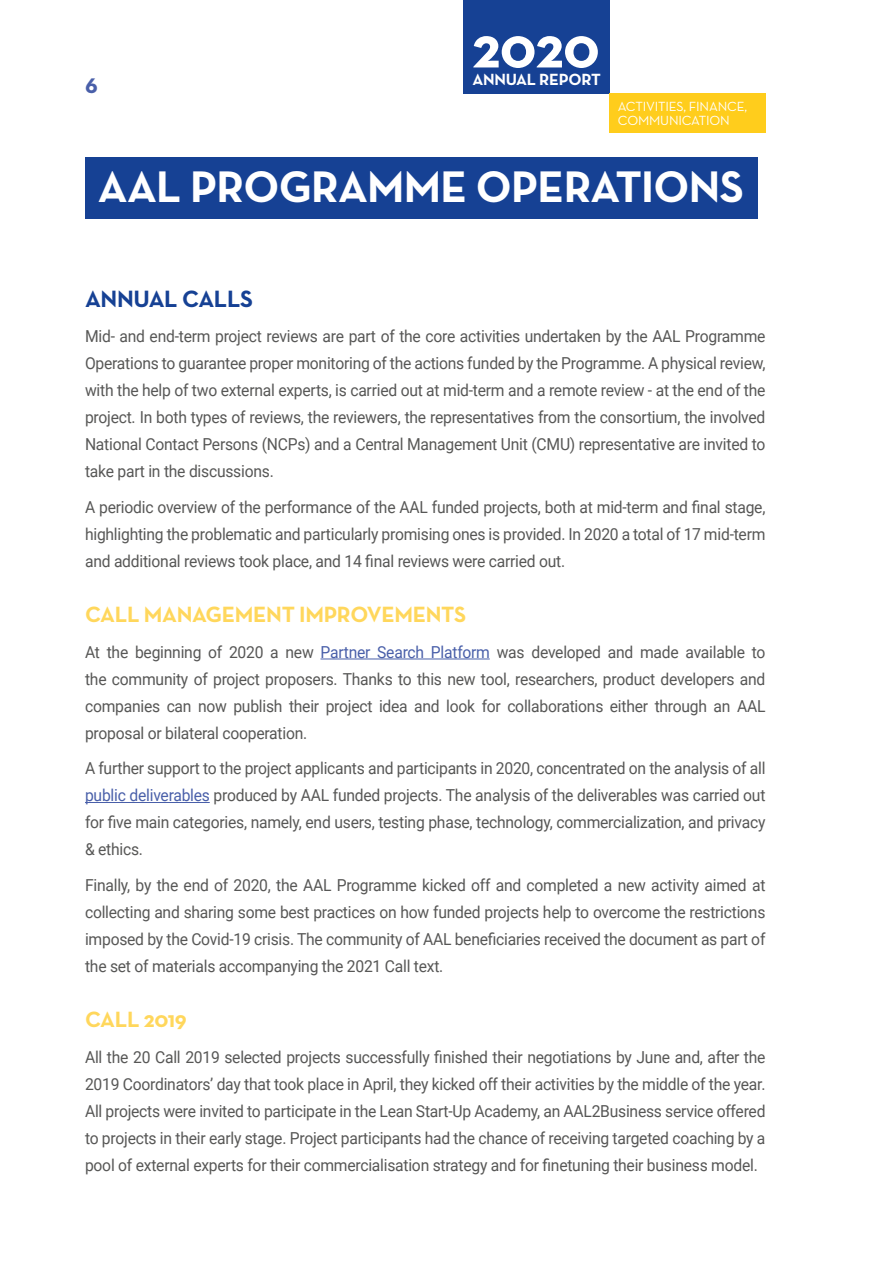
<style>
.page{position:relative;width:893px;height:1263px;background:#fff}
.page>*{position:absolute;margin:0;border:0;box-sizing:border-box;transform-origin:0 0}
.t1{font:700 59.1px "Neutra Text";color:#fff}
.t2{font:700 45px "Neutra Text";letter-spacing:-.015em;color:#fff}
.t3{font:700 24px "Neutra Text";letter-spacing:-.015em;color:#164194}
.t4{font:700 24px "Neutra Text";color:#495fa9}
.t5{font:700 22.5px "Neutra Text";letter-spacing:-.015em;color:#ffd75c}
.t6{font:16.5px/27px "Roboto";letter-spacing:-.015em;color:#575756;text-align:justify;scale:.95 1}
.t7{font:700 16.5px "Neutra Text";letter-spacing:-.015em;color:#fff}
.t8{font:13.5px/13.5px "Neutra Text";letter-spacing:-.015em;color:#fff}
.s1{color:#495fa9}
</style>
<div class="page">
<div style="left:463px;top:0;width:146px;height:93px;background:#164194"></div>
<div style="left:609px;top:93px;width:156px;height:40px;background:#ffcd1c"></div>
<div style="left:85px;top:157px;width:672px;height:62px;background:#164194"></div>
<hr style="left:320px;top:658px;width:170px;height:1px;background:#495fa9">
<hr style="left:85px;top:802px;width:125px;height:1px;background:#495fa9">
<h1 class="t1" style="left:472px;top:10px;width:129px">2020</h1>
<h3 class="t4" style="left:85px;top:70px;width:14px">6</h3>
<p class="t7" style="left:472px;top:69px;width:130px">ANNUAL REPORT</p>
<p class="t8" style="left:618px;top:100px;width:131px">ACTIVITIES, FINANCE,<br>COMMUNICATION</p>
<h2 class="t2" style="left:98px;top:158px;width:648px">AAL PROGRAMME OPERATIONS</h2>
<h3 class="t3" style="left:85px;top:284px;width:170px">ANNUAL CALLS</h3>
<p class="t6" style="left:85px;top:322px;width:718px">Mid- and end-term project reviews are part of the core activities undertaken by the AAL Programme Operations to guarantee proper monitoring of the actions funded by the Programme. A physical review, with the help of two external experts, is carried out at mid-term and a remote review - at the end of the project. In both types of reviews, the reviewers, the representatives from the consortium, the involved National Contact Persons (NCPs) and a Central Management Unit (CMU) representative are invited to take part in the discussions.</p>
<p class="t6" style="left:85px;top:493px;width:718px">A periodic overview of the performance of the AAL funded projects, both at mid-term and final stage, highlighting the problematic and particularly promising ones is provided. In 2020 a total of 17 mid-term and additional reviews took place, and 14 final reviews were carried out.</p>
<h3 class="t5" style="left:85px;top:600px;width:383px">CALL MANAGEMENT IMPROVEMENTS</h3>
<p class="t6" style="left:85px;top:638px;width:718px">At the beginning of 2020 a new <span class="s1">Partner Search Platform</span> was developed and made available to the community of project proposers. Thanks to this new tool, researchers, product developers and companies can now publish their project idea and look for collaborations either through an AAL proposal or bilateral cooperation.</p>
<p class="t6" style="left:85px;top:754px;width:718px">A further support to the project applicants and participants in 2020, concentrated on the analysis of all <span class="s1">public deliverables</span> produced by AAL funded projects. The analysis of the deliverables was carried out for five main categories, namely, end users, testing phase, technology, commercialization, and privacy &amp; ethics.</p>
<p class="t6" style="left:85px;top:871px;width:718px">Finally, by the end of 2020, the AAL Programme kicked off and completed a new activity aimed at collecting and sharing some best practices on how funded projects help to overcome the restrictions imposed by the Covid-19 crisis. The community of AAL beneficiaries received the document as part of the set of materials accompanying the 2021 Call text.</p>
<h3 class="t5" style="left:85px;top:1005px;width:103px">CALL 2019</h3>
<p class="t6" style="left:85px;top:1042px;width:718px">All the 20 Call 2019 selected projects successfully finished their negotiations by June and, after the 2019 Coordinators’ day that took place in April, they kicked off their activities by the middle of the year.<br>All projects were invited to participate in the Lean Start-Up Academy, an AAL2Business service offered to projects in their early stage. Project participants had the chance of receiving targeted coaching by a pool of external experts for their commercialisation strategy and for finetuning their business model.</p>
</div>
